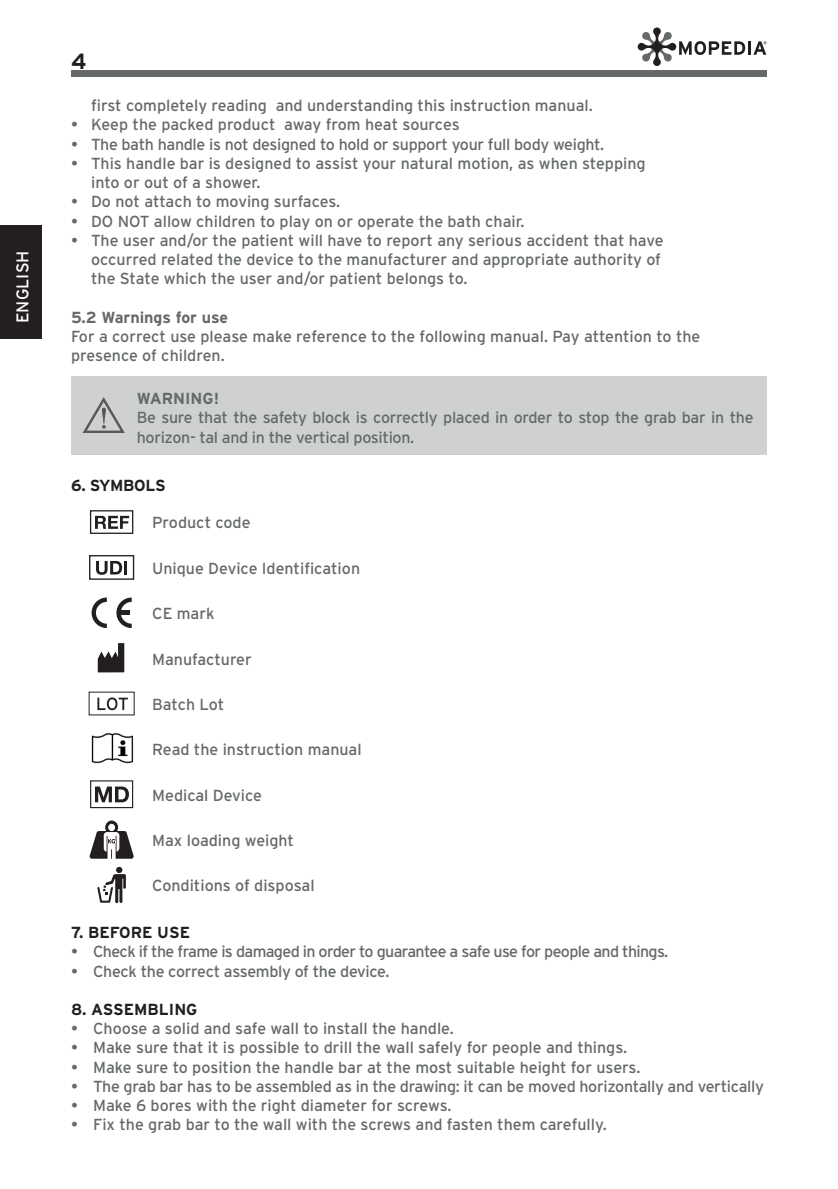
<style>
.page{position:relative;width:838px;height:1189px;background:#fff}
.page>*{position:absolute;margin:0;border:0;box-sizing:border-box;transform-origin:0 0}
.t1{font:700 22px "Interstate";color:#231f20}
.t2{font:17px "Interstate";letter-spacing:.005em;color:#fff}
.t3{font:16px/19.2px "Interstate";color:#65696a}
.t4{font:16px/19.2px "Interstate";letter-spacing:-.02em;color:#65696a}
.t5{font:16px "Interstate";letter-spacing:-.04em;color:#65696a}
.Sottoparagrafi{font:700 16px "Interstate";color:#65696a}
.PARAGRAFI{font:700 16px "Interstate";color:#231f20}
.PARAGRAFI-2{font:700 16px "Interstate";letter-spacing:-.02em;color:#231f20}
</style>
<div class="page">
<div style="left:71px;top:70px;width:695px;height:7px;background:#65696a"></div>
<svg style="left:637px;top:27px;width:129px;height:39px"></svg>
<div style="left:0;top:225px;width:42px;height:113px;background:#231f20"></div>
<div style="left:71px;top:376px;width:695px;height:79px;background:#cfd1d0"></div>
<svg style="left:83px;top:397px;width:42px;height:36px"></svg>
<svg style="left:95px;top:516px;width:34px;height:13px"></svg>
<div style="left:90px;top:510px;width:43px;height:24px;border:1px solid #231f20"></div>
<svg style="left:96px;top:561px;width:31px;height:14px"></svg>
<div style="left:89px;top:555px;width:45px;height:25px;border:1px solid #231f20"></div>
<svg style="left:92px;top:597px;width:15px;height:31px"></svg>
<svg style="left:116px;top:597px;width:16px;height:31px"></svg>
<svg style="left:98px;top:643px;width:26px;height:29px"></svg>
<svg style="left:97px;top:697px;width:31px;height:13px"></svg>
<img style="left:91px;top:733px;width:43px;height:31px">
<svg style="left:95px;top:786px;width:34px;height:16px"></svg>
<div style="left:90px;top:780px;width:43px;height:28px;border:1px solid #231f20"></div>
<svg style="left:89px;top:820px;width:45px;height:39px"></svg>
<svg style="left:97px;top:867px;width:29px;height:36px"></svg>
<p class="t2" style="left:13px;top:323px;width:74px;rotate:-90deg">ENGLISH</p>
<h1 class="t1" style="left:71px;top:49px;width:17px">4</h1>
<p class="t3" style="left:91px;top:96px;width:503px">first completely reading and understanding this instruction manual.</p>
<p class="t3" style="left:71px;top:115px;width:390px">• Keep the packed product away from heat sources</p>
<p class="t4" style="left:71px;top:134px;width:534px">• The bath handle is not designed to hold or support your full body weight.</p>
<p class="t3" style="left:71px;top:153px;width:576px">• This handle bar is designed to assist your natural motion, as when stepping</p>
<p class="t3" style="left:91px;top:173px;width:171px">into or out of a shower.</p>
<p class="t3" style="left:71px;top:192px;width:271px">• Do not attach to moving surfaces.</p>
<p class="t3" style="left:71px;top:211px;width:455px">• DO NOT allow children to play on or operate the bath chair.</p>
<p class="t3" style="left:91px;top:230px;width:574px;text-indent:-20px">• The user and/or the patient will have to report any serious accident that have occurred related the device to the manufacturer and appropriate authority of the State which the user and/or patient belongs to.</p>
<p class="Sottoparagrafi" style="left:71px;top:308px;width:159px">5.2 Warnings for use</p>
<p class="t3" style="left:71px;top:326px;width:631px">For a correct use please make reference to the following manual. Pay attention to the presence of children.</p>
<p class="Sottoparagrafi" style="left:137px;top:390px;width:84px">WARNING!</p>
<p class="t4" style="left:137px;top:408px;width:618px">Be sure that the safety block is correctly placed in order to stop the grab bar in the horizon- tal and in the vertical position.</p>
<p class="PARAGRAFI-2" style="left:71px;top:477px;width:96px">6. SYMBOLS</p>
<p class="t3" style="left:152px;top:513px;width:100px">Product code</p>
<p class="t3" style="left:152px;top:558px;width:209px">Unique Device Identification</p>
<p class="t3" style="left:152px;top:604px;width:64px">CE mark</p>
<p class="t3" style="left:152px;top:649px;width:101px">Manufacturer</p>
<p class="t3" style="left:152px;top:694px;width:74px">Batch Lot</p>
<p class="t3" style="left:152px;top:740px;width:211px">Read the instruction manual</p>
<p class="t3" style="left:152px;top:785px;width:111px">Medical Device</p>
<p class="t3" style="left:152px;top:830px;width:143px">Max loading weight</p>
<p class="t3" style="left:152px;top:876px;width:164px">Conditions of disposal</p>
<p class="PARAGRAFI" style="left:71px;top:923px;width:120px">7. BEFORE USE</p>
<p class="t5" style="left:71px;top:942px;width:598px">• Check if the frame is damaged in order to guarantee a safe use for people and things.</p>
<p class="t4" style="left:71px;top:961px;width:320px">• Check the correct assembly of the device.</p>
<p class="PARAGRAFI" style="left:71px;top:1000px;width:128px">8. ASSEMBLING</p>
<p class="t3" style="left:71px;top:1018px;width:384px">• Choose a solid and safe wall to install the handle.</p>
<p class="t3" style="left:71px;top:1038px;width:557px">• Make sure that it is possible to drill the wall safely for people and things.</p>
<p class="t3" style="left:71px;top:1057px;width:571px">• Make sure to position the handle bar at the most suitable height for users.</p>
<p class="t4" style="left:71px;top:1076px;width:694px">• The grab bar has to be assembled as in the drawing: it can be moved horizontally and vertically</p>
<p class="t3" style="left:71px;top:1095px;width:382px">• Make 6 bores with the right diameter for screws.</p>
<p class="t3" style="left:71px;top:1114px;width:537px">• Fix the grab bar to the wall with the screws and fasten them carefully.</p>
</div>
